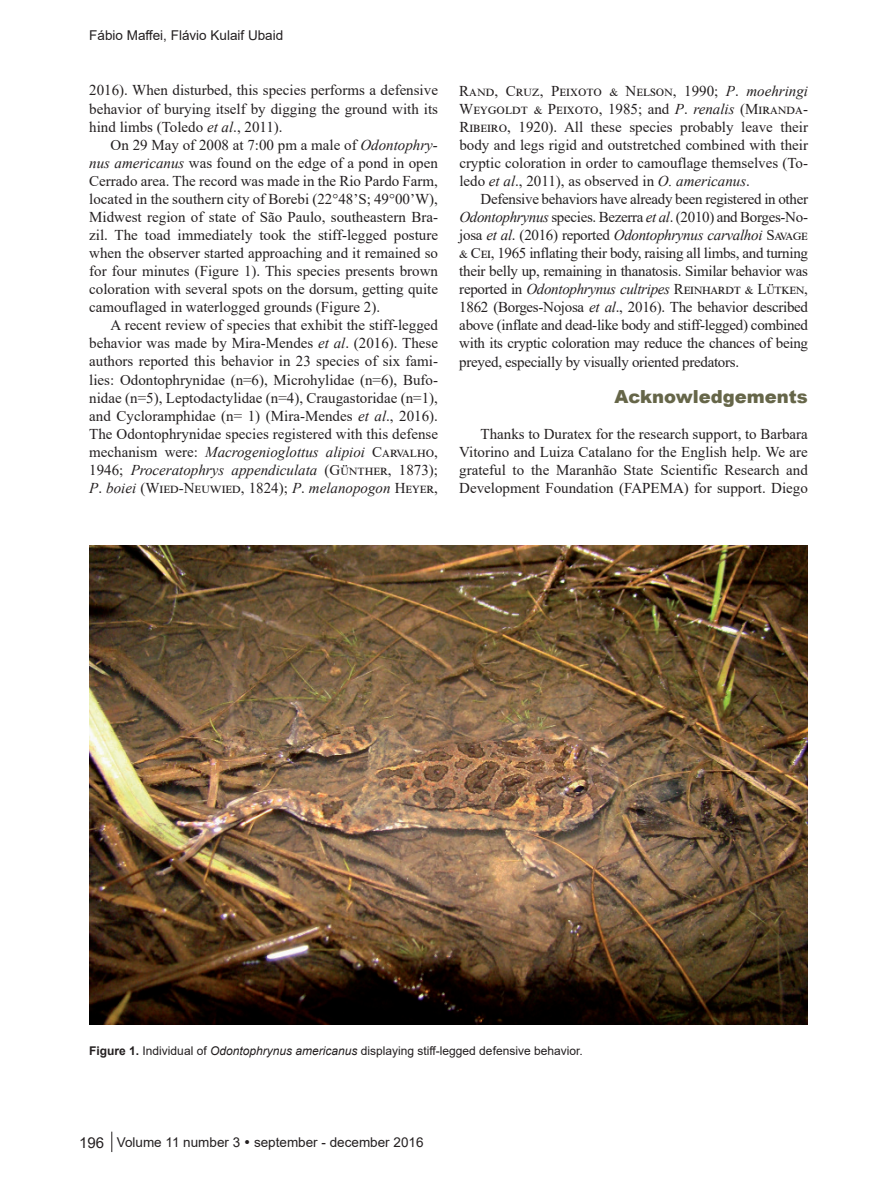
<style>
.page{position:relative;width:893px;height:1191px;background:#fff}
.page>*{position:absolute;margin:0;border:0;box-sizing:border-box;transform-origin:0 0}
.t1{font:900 18px "Arial";color:#666649}
.t2{font:15px/18px "Times New Roman";color:#231f20;text-align:justify}
.t3{font:15px "Arial";color:#231f20}
.t4{font:13.5px "Arial";color:#231f20}
.t5{font:12px "Arial";color:#231f20}
.s1{font-style:italic}
.s2{font-weight:700}
</style>
<div class="page">
<svg style="left:111px;top:1131px;width:1px;height:21px"></svg>
<img style="left:89px;top:545px;width:719px;height:479px">
<p class="t4" style="left:89px;top:26px;width:196px">Fábio Maffei, Flávio Kulaif Ubaid</p>
<p class="t2" style="left:89px;top:81px;width:350px">2016). When disturbed, this species performs a defensive behavior of burying itself by digging the ground with its hind limbs (Toledo <span class="s1">et al</span>., 2011).</p>
<p class="t2" style="left:89px;top:135px;width:350px;text-indent:21px">On 29 May of 2008 at 7:00 pm a male of <span class="s1">Odontophry&shy;nus americanus</span> was found on the edge of a pond in open Cerrado area. The record was made in the Rio Pardo Farm, located in the southern city of Borebi (22°48’S; 49°00’W), Midwest region of state of São Paulo, southeastern Bra&shy;zil. The toad immediately took the stiff-legged posture when the observer started approaching and it remained so for four minutes (Figure 1). This species presents brown coloration with several spots on the dorsum, getting quite camouflaged in waterlogged grounds (Figure 2).</p>
<p class="t2" style="left:89px;top:316px;width:350px;text-indent:21px">A recent review of species that exhibit the stiff-legged behavior was made by Mira-Mendes <span class="s1">et al</span>. (2016). These authors reported this behavior in 23 species of six fami&shy;lies: Odontophrynidae (n=6), Microhylidae (n=6), Bufo&shy;nidae (n=5), Leptodactylidae (n=4), Craugastoridae (n=1), and Cycloramphidae (n= 1) (Mira-Mendes <span class="s1">et al</span>., 2016).<br>The Odontophrynidae species registered with this defense mechanism were: <span class="s1">Macrogenioglottus alipioi</span> Carvalho, 1946; <span class="s1">Proceratophrys appendiculata</span> (Günther, 1873); <span class="s1">P</span>. <span class="s1">boiei</span> (Wied-Neuwied, 1824); <span class="s1">P</span>. <span class="s1">melanopogon</span> Heyer,</p>
<p class="t2" style="left:459px;top:81px;width:350px">Rand, Cruz, Peixoto &amp; Nelson, 1990; <span class="s1">P</span>. <span class="s1">moehringi </span>Weygoldt &amp; Peixoto, 1985; and <span class="s1">P</span>. <span class="s1">renalis</span> (Miranda-Ribeiro, 1920). All these species probably leave their body and legs rigid and outstretched combined with their cryptic coloration in order to camouflage themselves (To&shy;ledo <span class="s1">et al</span>., 2011), as observed in <span class="s1">O. americanus</span>.</p>
<p class="t2" style="left:459px;top:189px;width:350px;text-indent:21px">Defensive behaviors have already been registered in other <span class="s1">Odontophrynus</span> species. Bezerra <span class="s1">et al</span>. (2010) and Borges-No&shy;josa <span class="s1">et al</span>. (2016) reported <span class="s1">Odontophrynus carvalhoi</span> Savage &amp; Cei, 1965 inflating their body, raising all limbs, and turning their belly up, remaining in thanatosis. Similar behavior was reported in <span class="s1">Odontophrynus cultripes</span> Reinhardt &amp; Lütken, 1862 (Borges-Nojosa <span class="s1">et al</span>., 2016). The behavior described above (inflate and dead-like body and stiff-legged) combined with its cryptic coloration may reduce the chances of being preyed, especially by visually oriented predators.</p>
<p class="t1" style="left:614px;top:383px;width:195px">Acknowledgements</p>
<p class="t2" style="left:459px;top:424px;width:350px;text-indent:21px">Thanks to Duratex for the research support, to Barbara Vitorino and Luiza Catalano for the English help. We are grateful to the Maranhão State Scientific Research and Development Foundation (FAPEMA) for support. Diego</p>
<p class="t5" style="left:89px;top:1042px;width:495px"><span class="s2">Figure 1.</span> Individual of <span class="s1">Odontophrynus americanus</span> displaying stiff-legged defensive behavior.</p>
<p class="t3" style="left:79px;top:1132px;width:27px">196</p>
<p class="t4" style="left:117px;top:1133px;width:308px">Volume 11 number 3 • september - december 2016</p>
</div>
